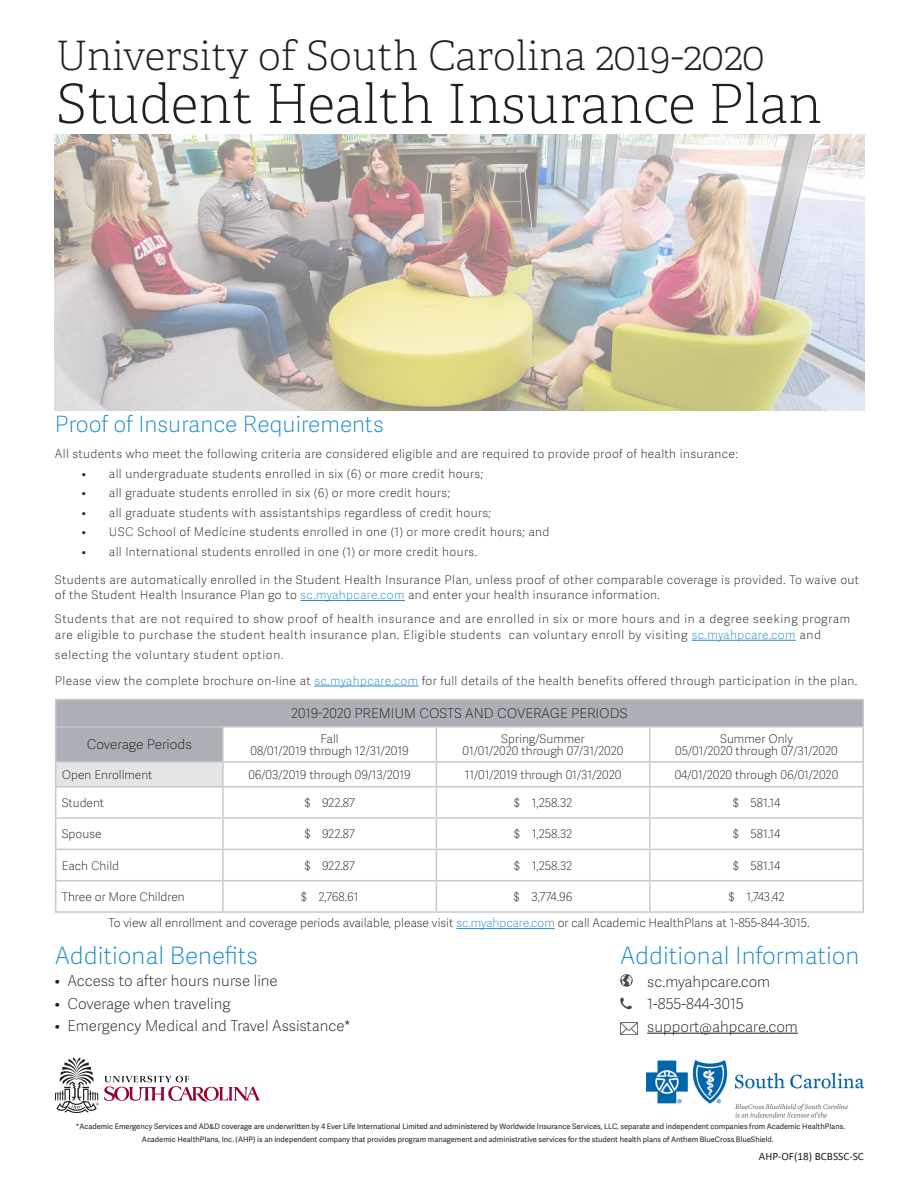
<style>
.page{position:relative;width:918px;height:1188px;background:#fff}
.page>*{position:absolute;margin:0;border:0;box-sizing:border-box;transform-origin:0 0}
.t1{font:100 54px "Adelle";color:#231f20}
.t2{font:100 40.5px "Adelle";color:#231f20}
.t3{font:100 24px "Adelle Sans";color:#1b8bcb}
.t4{font:100 22.5px "Adelle Sans";color:#1b8bcb}
.t5{font:100 15px "Adelle Sans";color:#231f20}
.t6{font:100 13.5px "Adelle Sans";color:#231f20}
.t7{font:100 12px/15px "Adelle Sans";letter-spacing:.03em;color:#231f20}
.t8{font:100 12px "Adelle Sans";color:#231f20}
.t9{font:100 12px/16.5px "Adelle Sans";letter-spacing:.05em;color:#231f20}
.t10{font:11.25px "Calibri";color:#231f20}
.t11{font:7.5px "Adelle Sans";color:#231f20}
.s1{color:#2a8ccb}
.s2{color:#ed028c}
</style>
<div class="page">
<img style="left:55px;top:134px;width:810px;height:277px">
<hr style="left:301px;top:600px;width:104px;height:1px;background:#2a8ccb">
<hr style="left:692px;top:640px;width:104px;height:1px;background:#2a8ccb">
<hr style="left:314px;top:686px;width:105px;height:1px;background:#2a8ccb">
<hr style="left:647px;top:1033px;width:151px;height:1px;background:#231f20">
<svg style="left:620px;top:974px;width:13px;height:13px"></svg>
<svg style="left:620px;top:998px;width:12px;height:11px"></svg>
<svg style="left:55px;top:1057px;width:205px;height:56px"></svg>
<img style="left:646px;top:1060px;width:218px;height:58px">
<div style="left:56px;top:700px;width:806px;height:61px;background:#adafb6"></div>
<div style="left:56px;top:762px;width:167px;height:25px;background:#e5e5e7"></div>
<svg style="left:56px;top:787px;width:806px;height:124px"></svg>
<hr style="left:862px;top:700px;width:2px;height:26px;background:#c8c9c9">
<hr style="left:55px;top:699px;width:168px;height:1px;background:#c8c9c9">
<svg style="left:55px;top:700px;width:1px;height:26px"></svg>
<hr style="left:223px;top:699px;width:213px;height:1px;background:#c8c9c9">
<hr style="left:436px;top:699px;width:214px;height:1px;background:#c8c9c9">
<hr style="left:650px;top:699px;width:214px;height:1px;background:#c8c9c9">
<hr style="left:55px;top:726px;width:168px;height:2px;background:#c8c9c9">
<hr style="left:55px;top:728px;width:1px;height:33px;background:#c8c9c9">
<hr style="left:55px;top:761px;width:168px;height:2px;background:#c8c9c9">
<svg style="left:55px;top:763px;width:1px;height:23px"></svg>
<hr style="left:650px;top:761px;width:214px;height:2px;background:#c8c9c9">
<hr style="left:55px;top:786px;width:168px;height:1px;background:#c8c9c9">
<hr style="left:55px;top:787px;width:1px;height:30px;background:#c8c9c9">
<hr style="left:650px;top:786px;width:214px;height:1px;background:#c8c9c9">
<hr style="left:223px;top:817px;width:213px;height:2px;background:#c8c9c9">
<hr style="left:436px;top:817px;width:214px;height:2px;background:#c8c9c9">
<hr style="left:650px;top:817px;width:214px;height:2px;background:#c8c9c9">
<hr style="left:223px;top:849px;width:213px;height:1px;background:#c8c9c9">
<hr style="left:436px;top:849px;width:214px;height:1px;background:#c8c9c9">
<hr style="left:650px;top:849px;width:214px;height:1px;background:#c8c9c9">
<hr style="left:223px;top:880px;width:213px;height:1px;background:#c8c9c9">
<hr style="left:436px;top:880px;width:214px;height:1px;background:#c8c9c9">
<hr style="left:650px;top:880px;width:214px;height:1px;background:#c8c9c9">
<hr style="left:55px;top:817px;width:168px;height:2px;background:#c8c9c9">
<hr style="left:55px;top:819px;width:1px;height:30px;background:#c8c9c9">
<hr style="left:223px;top:911px;width:213px;height:2px;background:#c8c9c9">
<hr style="left:436px;top:911px;width:214px;height:2px;background:#c8c9c9">
<hr style="left:650px;top:911px;width:214px;height:2px;background:#c8c9c9">
<hr style="left:55px;top:849px;width:168px;height:1px;background:#c8c9c9">
<hr style="left:55px;top:850px;width:1px;height:30px;background:#c8c9c9">
<hr style="left:55px;top:880px;width:168px;height:1px;background:#c8c9c9">
<hr style="left:55px;top:881px;width:1px;height:30px;background:#c8c9c9">
<hr style="left:55px;top:911px;width:168px;height:2px;background:#c8c9c9">
<hr style="left:436px;top:726px;width:214px;height:2px;background:#c8c9c9">
<hr style="left:650px;top:726px;width:214px;height:2px;background:#c8c9c9">
<svg style="left:223px;top:727px;width:640px;height:60px"></svg>
<hr style="left:649px;top:763px;width:2px;height:23px;background:#c8c9c9">
<hr style="left:862px;top:763px;width:2px;height:23px;background:#c8c9c9">
<hr style="left:223px;top:726px;width:213px;height:2px;background:#c8c9c9">
<hr style="left:222px;top:728px;width:2px;height:33px;background:#c8c9c9">
<hr style="left:436px;top:728px;width:1px;height:33px;background:#c8c9c9">
<hr style="left:649px;top:728px;width:2px;height:33px;background:#c8c9c9">
<hr style="left:862px;top:728px;width:2px;height:33px;background:#c8c9c9">
<hr style="left:222px;top:763px;width:2px;height:23px;background:#c8c9c9">
<hr style="left:222px;top:787px;width:2px;height:30px;background:#c8c9c9">
<hr style="left:436px;top:787px;width:1px;height:30px;background:#c8c9c9">
<hr style="left:649px;top:787px;width:2px;height:30px;background:#c8c9c9">
<hr style="left:862px;top:787px;width:2px;height:30px;background:#c8c9c9">
<hr style="left:222px;top:819px;width:2px;height:30px;background:#c8c9c9">
<hr style="left:436px;top:819px;width:1px;height:30px;background:#c8c9c9">
<hr style="left:649px;top:819px;width:2px;height:30px;background:#c8c9c9">
<hr style="left:862px;top:819px;width:2px;height:30px;background:#c8c9c9">
<hr style="left:222px;top:850px;width:2px;height:30px;background:#c8c9c9">
<hr style="left:436px;top:850px;width:1px;height:30px;background:#c8c9c9">
<hr style="left:649px;top:850px;width:2px;height:30px;background:#c8c9c9">
<hr style="left:862px;top:850px;width:2px;height:30px;background:#c8c9c9">
<hr style="left:222px;top:881px;width:2px;height:30px;background:#c8c9c9">
<hr style="left:436px;top:881px;width:1px;height:30px;background:#c8c9c9">
<hr style="left:649px;top:881px;width:2px;height:30px;background:#c8c9c9">
<hr style="left:862px;top:881px;width:2px;height:30px;background:#c8c9c9">
<hr style="left:456px;top:928px;width:99px;height:1px;background:#2a8ccb">
<img style="left:620px;top:1022px;width:17px;height:13px">
<p class="t2" style="left:56px;top:31px;width:710px">University of South Carolina 2019-2020</p>
<p class="t1" style="left:56px;top:71px;width:768px">Student Health Insurance Plan</p>
<p class="t4" style="left:55px;top:408px;width:330px">Proof of Insurance Requirements</p>
<p class="t7" style="left:55px;top:446px;width:685px">All students who meet the following criteria are considered eligible and are required to provide proof of health insurance:</p>
<p class="t7" style="left:82px;top:466px;width:403px">• all undergraduate students enrolled in six (6) or more credit hours;</p>
<p class="t7" style="left:82px;top:485px;width:370px">• all graduate students enrolled in six (6) or more credit hours;</p>
<p class="t7" style="left:82px;top:505px;width:410px">• all graduate students with assistantships regardless of credit hours;</p>
<p class="t7" style="left:82px;top:524px;width:469px">• USC School of Medicine students enrolled in one (1) or more credit hours; and</p>
<p class="t7" style="left:82px;top:544px;width:397px">• all International students enrolled in one (1) or more credit hours.</p>
<p class="t7" style="left:55px;top:572px;width:806px">Students are automatically enrolled in the Student Health Insurance Plan, unless proof of other comparable coverage is provided. To waive out of the Student Health Insurance Plan go to <span class="s1">sc.myahpcare.com</span> and enter your health insurance information.</p>
<p class="t9" style="left:55px;top:610px;width:797px">Students that are not required to show proof of health insurance and are enrolled in six or more hours and in a degree seeking program are eligible to purchase the student health insurance plan. Eligible students can voluntary enroll by visiting <span class="s1">sc.myahpcare.com</span> and</p>
<p class="t9" style="left:55px;top:646px;width:230px">selecting the voluntary student option<span class="s2">.</span></p>
<p class="t7" style="left:55px;top:673px;width:804px">Please view the complete brochure on-line at <span class="s1">sc.myahpcare.com</span> for full details of the health benefits offered through participation in the plan.</p>
<p class="t6" style="left:87px;top:735px;width:106px">Coverage Periods</p>
<p class="t6" style="left:291px;top:704px;width:338px">2019-2020 PREMIUM COSTS AND COVERAGE PERIODS</p>
<p class="t7" style="left:321px;top:730px;width:20px">Fall</p>
<p class="t8" style="left:250px;top:743px;width:160px">08/01/2019 through 12/31/2019</p>
<p class="t8" style="left:501px;top:730px;width:85px">Spring/Summer</p>
<p class="t8" style="left:463px;top:743px;width:162px">01/01/2020 through 07/31/2020</p>
<p class="t8" style="left:720px;top:730px;width:74px">Summer Only</p>
<p class="t8" style="left:675px;top:743px;width:164px">05/01/2020 through 07/31/2020</p>
<p class="t8" style="left:62px;top:766px;width:92px">Open Enrollment</p>
<p class="t8" style="left:248px;top:766px;width:164px">06/03/2019 through 09/13/2019</p>
<p class="t8" style="left:465px;top:766px;width:158px">11/01/2019 through 01/31/2020</p>
<p class="t8" style="left:675px;top:766px;width:165px">04/01/2020 through 06/01/2020</p>
<p class="t8" style="left:62px;top:794px;width:44px">Student</p>
<p class="t7" style="left:304px;top:795px;width:52px">$ 922.87</p>
<p class="t7" style="left:514px;top:795px;width:60px">$ 1,258.32</p>
<p class="t7" style="left:733px;top:795px;width:49px">$ 581.14</p>
<p class="t7" style="left:62px;top:826px;width:41px">Spouse</p>
<p class="t7" style="left:304px;top:826px;width:52px">$ 922.87</p>
<p class="t7" style="left:514px;top:826px;width:60px">$ 1,258.32</p>
<p class="t7" style="left:733px;top:826px;width:49px">$ 581.14</p>
<p class="t8" style="left:62px;top:857px;width:59px">Each Child</p>
<p class="t7" style="left:304px;top:857px;width:52px">$ 922.87</p>
<p class="t7" style="left:514px;top:857px;width:60px">$ 1,258.32</p>
<p class="t7" style="left:733px;top:857px;width:49px">$ 581.14</p>
<p class="t8" style="left:62px;top:888px;width:125px">Three or More Children</p>
<p class="t7" style="left:301px;top:889px;width:59px">$ 2,768.61</p>
<p class="t7" style="left:514px;top:889px;width:60px">$ 3,774.96</p>
<p class="t7" style="left:729px;top:889px;width:57px">$ 1,743.42</p>
<p class="t8" style="left:108px;top:915px;width:703px">To view all enrollment and coverage periods available, please visit <span class="s1">sc.myahpcare.com</span> or call Academic HealthPlans at 1-855-844-3015.</p>
<p class="t3" style="left:55px;top:938px;width:205px">Additional Benefits</p>
<p class="t5" style="left:55px;top:970px;width:224px">• Access to after hours nurse line</p>
<p class="t5" style="left:55px;top:993px;width:177px">• Coverage when traveling</p>
<p class="t5" style="left:55px;top:1015px;width:297px">• Emergency Medical and Travel Assistance*</p>
<p class="t3" style="left:620px;top:939px;width:241px">Additional Information</p>
<p class="t5" style="left:647px;top:971px;width:125px">sc.myahpcare.com</p>
<p class="t5" style="left:647px;top:993px;width:98px">1-855-844-3015</p>
<p class="t5" style="left:647px;top:1016px;width:152px">support@ahpcare.com</p>
<p class="t11" style="left:76px;top:1121px;width:771px">*Academic Emergency Services and AD&amp;D coverage are underwritten by 4 Ever Life International Limited and administered by Worldwide Insurance Services, LLC, separate and independent companies from Academic HealthPlans.</p>
<p class="t11" style="left:142px;top:1134px;width:633px">Academic HealthPlans, Inc. (AHP) is an independent company that provides program management and administrative services for the student health plans of Anthem BlueCross BlueShield.</p>
<p class="t10" style="left:759px;top:1148px;width:106px">AHP-OF(18) BCBSSC-SC</p>
</div>
